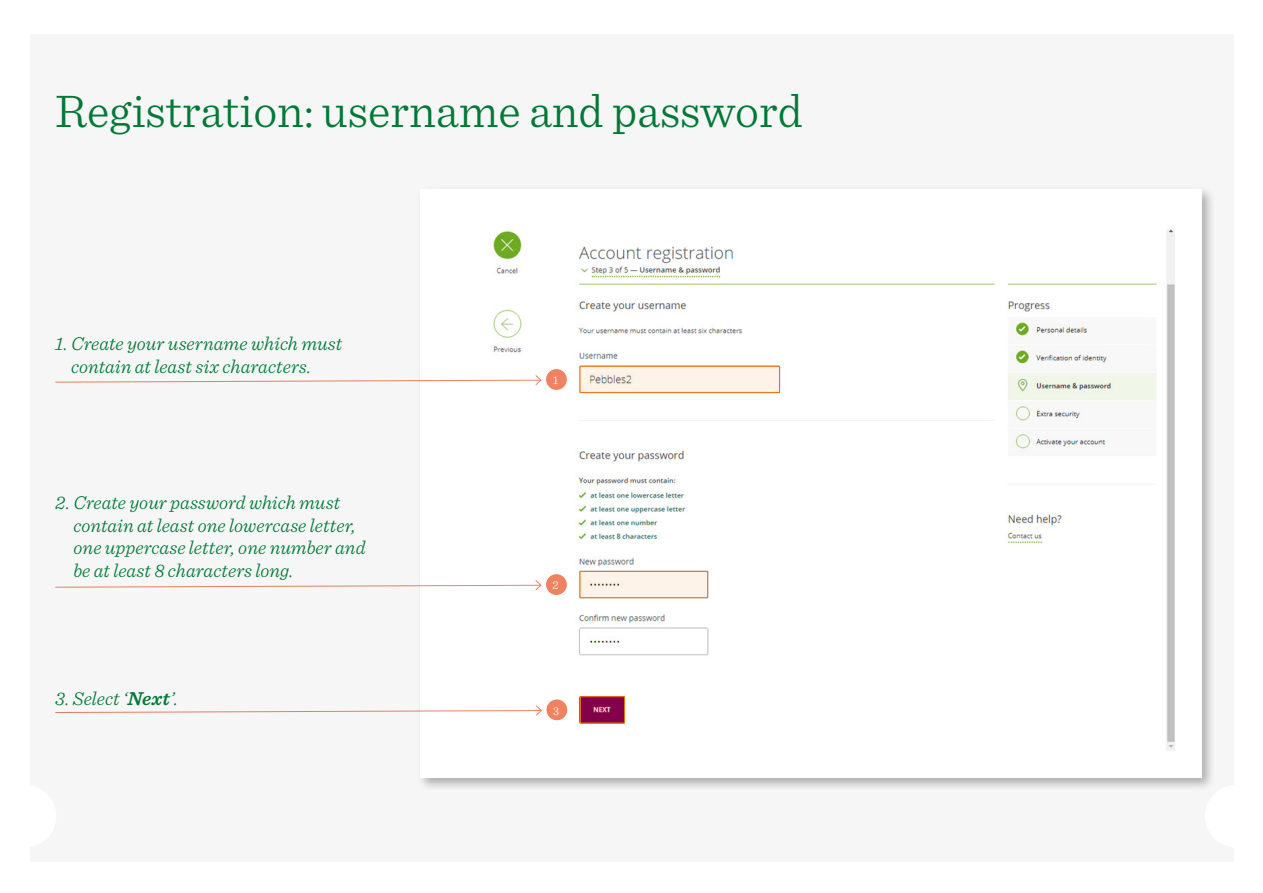
<style>
.page{position:relative;width:1263px;height:893px;background:#fff}
.page>*{position:absolute;margin:0;border:0;box-sizing:border-box;transform-origin:0 0}
.t1{font:300 48px "Sentinel";color:#007935}
.t2{font:italic 300 19.5px/22.5px "Sentinel";color:#007935}
.t3{font:300 12px "Sentinel";color:#fff}
.s1{font-weight:600}
</style>
<div class="page">
<div style="left:30px;top:34px;width:1203px;height:827px;background:#f6f6f6"></div>
<div style="left:416px;top:185px;width:800px;height:608px;background:#000;opacity:.3"></div>
<div style="left:420px;top:189px;width:781px;height:589px;background:#fff"></div>
<img style="left:493px;top:230px;width:681px;height:520px">
<div style="left:546px;top:699px;width:22px;height:22px;background:#f08262;border-radius:50%"></div>
<div style="left:546px;top:699px;width:22px;height:22px;border:1px solid #fff;border-radius:50%"></div>
<div style="left:545px;top:574px;width:22px;height:21px;background:#f08262;border-radius:50%"></div>
<div style="left:545px;top:573px;width:23px;height:23px;border:1px solid #fff;border-radius:50%"></div>
<div style="left:545px;top:369px;width:22px;height:21px;background:#f08262;border-radius:50%"></div>
<div style="left:545px;top:368px;width:23px;height:23px;border:1px solid #fff;border-radius:50%"></div>
<svg style="left:580px;top:696px;width:45px;height:27px"></svg>
<div style="left:580px;top:571px;width:128px;height:27px;background:#fef3e9"></div>
<div style="left:580px;top:366px;width:200px;height:27px;background:#fef3e9"></div>
<svg style="left:55px;top:705px;width:487px;height:11px"></svg>
<svg style="left:55px;top:579px;width:487px;height:12px"></svg>
<svg style="left:55px;top:374px;width:487px;height:12px"></svg>
<h1 class="t1" style="left:55px;top:75px;width:749px">Registration: username and password</h1>
<p class="t2" style="left:71px;top:331px;width:273px;text-indent:-16px">1. Create your username which must contain at least six characters.</p>
<p class="t2" style="left:73px;top:490px;width:294px;text-indent:-18px">2. Create your password which must contain at least one lowercase letter, one uppercase letter, one number and be at least 8 characters long.</p>
<p class="t2" style="left:55px;top:685px;width:124px">3. Select ‘<span class="s1">Next</span>’.</p>
<p class="t3" style="left:553px;top:371px;width:7px">1</p>
<p class="t3" style="left:552px;top:576px;width:8px">2</p>
<p class="t3" style="left:553px;top:702px;width:8px">3</p>
</div>
